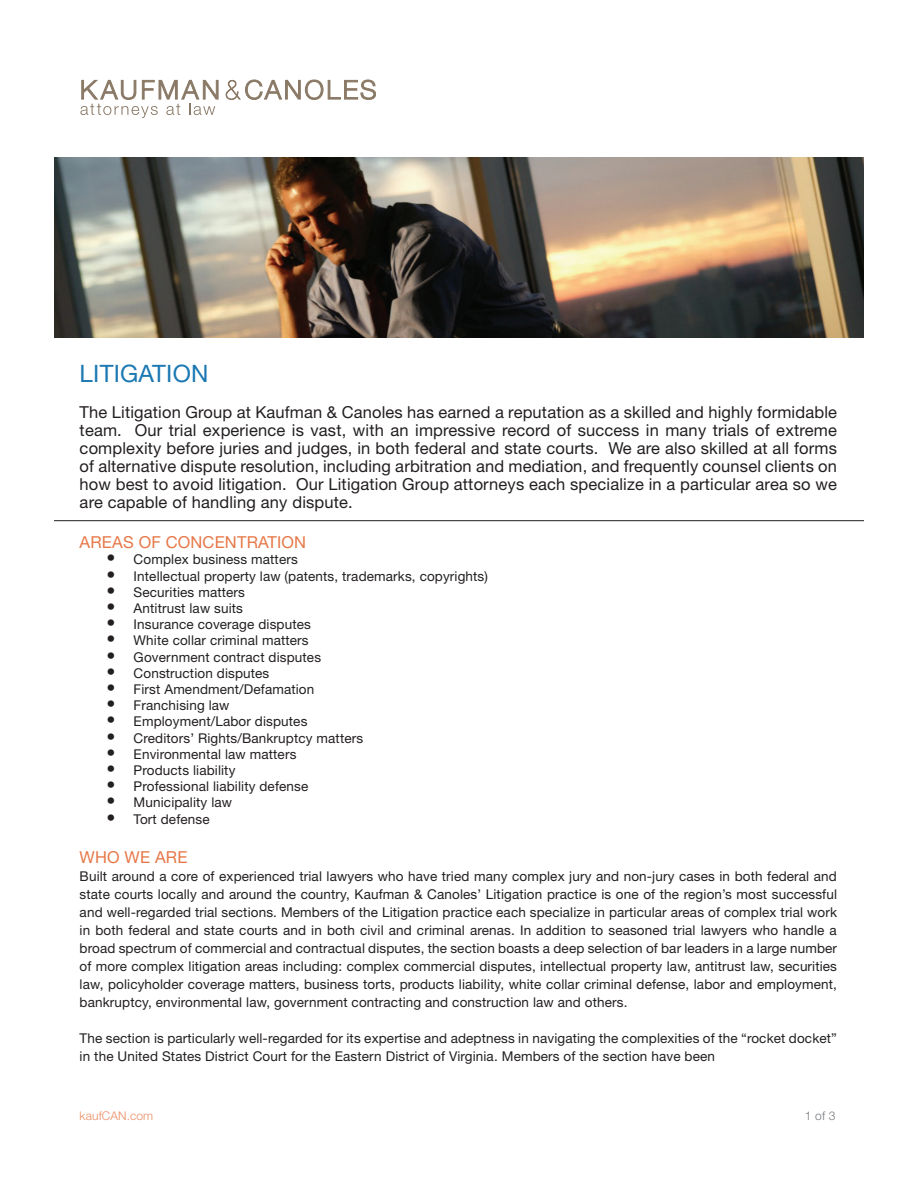
<style>
.page{position:relative;width:918px;height:1188px;background:#fff}
.page>*{position:absolute;margin:0;border:0;box-sizing:border-box;transform-origin:0 0}
.t1{font:24px "Helvetica Neue LT Std";letter-spacing:.01em;color:#1b78b2}
.t2{font:16.5px/18px "Helvetica Neue LT Std";letter-spacing:.01em;color:#231f20;text-align:justify}
.t3{font:16.5px "Helvetica Neue LT Std";letter-spacing:.01em;color:#e67848}
.t4{font:13.5px/18px "Helvetica Neue LT Std";letter-spacing:.01em;color:#231f20;text-align:justify}
.t5{font:300 12px "Helvetica Neue LT Std";letter-spacing:.01em;color:#ea8e64}
.t6{font:300 12px "Helvetica Neue LT Std";color:#76787b}
.s1{font-weight:100;font-stretch:condensed;font-size:18px}
</style>
<div class="page">
<svg style="left:226px;top:80px;width:150px;height:20px"></svg>
<svg style="left:80px;top:80px;width:138px;height:38px"></svg>
<hr style="left:54px;top:520px;width:810px;height:1px;background:#231f20">
<img style="left:54px;top:158px;width:810px;height:180px">
<p class="t1" style="left:80px;top:359px;width:130px">LITIGATION</p>
<p class="t2" style="left:80px;top:403px;width:759px">The Litigation Group at Kaufman &amp; Canoles has earned a reputation as a skilled and highly formidable team. Our trial experience is vast, with an impressive record of success in many trials of extreme complexity before juries and judges, in both federal and state courts. We are also skilled at all forms of alternative dispute resolution, including arbitration and mediation, and frequently counsel clients on how best to avoid litigation. Our Litigation Group attorneys each specialize in a particular area so we are capable of handling any dispute.</p>
<p class="t3" style="left:80px;top:532px;width:228px">AREAS OF CONCENTRATION</p>
<p class="t4" style="left:107px;top:550px;width:193px"><span class="s1">•</span> Complex business matters</p>
<p class="t4" style="left:107px;top:567px;width:383px"><span class="s1">•</span> Intellectual property law (patents, trademarks, copyrights)</p>
<p class="t4" style="left:107px;top:583px;width:140px"><span class="s1">•</span> Securities matters</p>
<p class="t4" style="left:107px;top:599px;width:138px"><span class="s1">•</span> Antitrust law suits</p>
<p class="t4" style="left:107px;top:615px;width:206px"><span class="s1">•</span> Insurance coverage disputes</p>
<p class="t4" style="left:107px;top:631px;width:204px"><span class="s1">•</span> White collar criminal matters</p>
<p class="t4" style="left:107px;top:648px;width:216px"><span class="s1">•</span> Government contract disputes</p>
<p class="t4" style="left:107px;top:664px;width:164px"><span class="s1">•</span> Construction disputes</p>
<p class="t4" style="left:107px;top:680px;width:209px"><span class="s1">•</span> First Amendment/Defamation</p>
<p class="t4" style="left:107px;top:696px;width:124px"><span class="s1">•</span> Franchising law</p>
<p class="t4" style="left:107px;top:712px;width:202px"><span class="s1">•</span> Employment/Labor disputes</p>
<p class="t4" style="left:107px;top:729px;width:258px"><span class="s1">•</span> Creditors’ Rights/Bankruptcy matters</p>
<p class="t4" style="left:107px;top:745px;width:191px"><span class="s1">•</span> Environmental law matters</p>
<p class="t4" style="left:107px;top:761px;width:130px"><span class="s1">•</span> Products liability</p>
<p class="t4" style="left:107px;top:777px;width:203px"><span class="s1">•</span> Professional liability defense</p>
<p class="t4" style="left:107px;top:793px;width:127px"><span class="s1">•</span> Municipality law</p>
<p class="t4" style="left:107px;top:810px;width:104px"><span class="s1">•</span> Tort defense</p>
<p class="t3" style="left:80px;top:847px;width:109px">WHO WE ARE</p>
<p class="t4" style="left:80px;top:867px;width:759px">Built around a core of experienced trial lawyers who have tried many complex jury and non-jury cases in both federal and state courts locally and around the country, Kaufman &amp; Canoles’ Litigation practice is one of the region’s most successful and well-regarded trial sections. Members of the Litigation practice each specialize in particular areas of complex trial work in both federal and state courts and in both civil and criminal arenas. In addition to seasoned trial lawyers who handle a broad spectrum of commercial and contractual disputes, the section boasts a deep selection of bar leaders in a large number of more complex litigation areas including: complex commercial disputes, intellectual property law, antitrust law, securities law, policyholder coverage matters, business torts, products liability, white collar criminal defense, labor and employment, bankruptcy, environmental law, government contracting and construction law and others.</p>
<p class="t4" style="left:80px;top:1029px;width:759px">The section is particularly well-regarded for its expertise and adeptness in navigating the complexities of the “rocket docket” in the United States District Court for the Eastern District of Virginia. Members of the section have been</p>
<p class="t5" style="left:80px;top:1108px;width:75px">kaufCAN.com</p>
<p class="t6" style="left:805px;top:1108px;width:32px">1 of 3</p>
</div>
